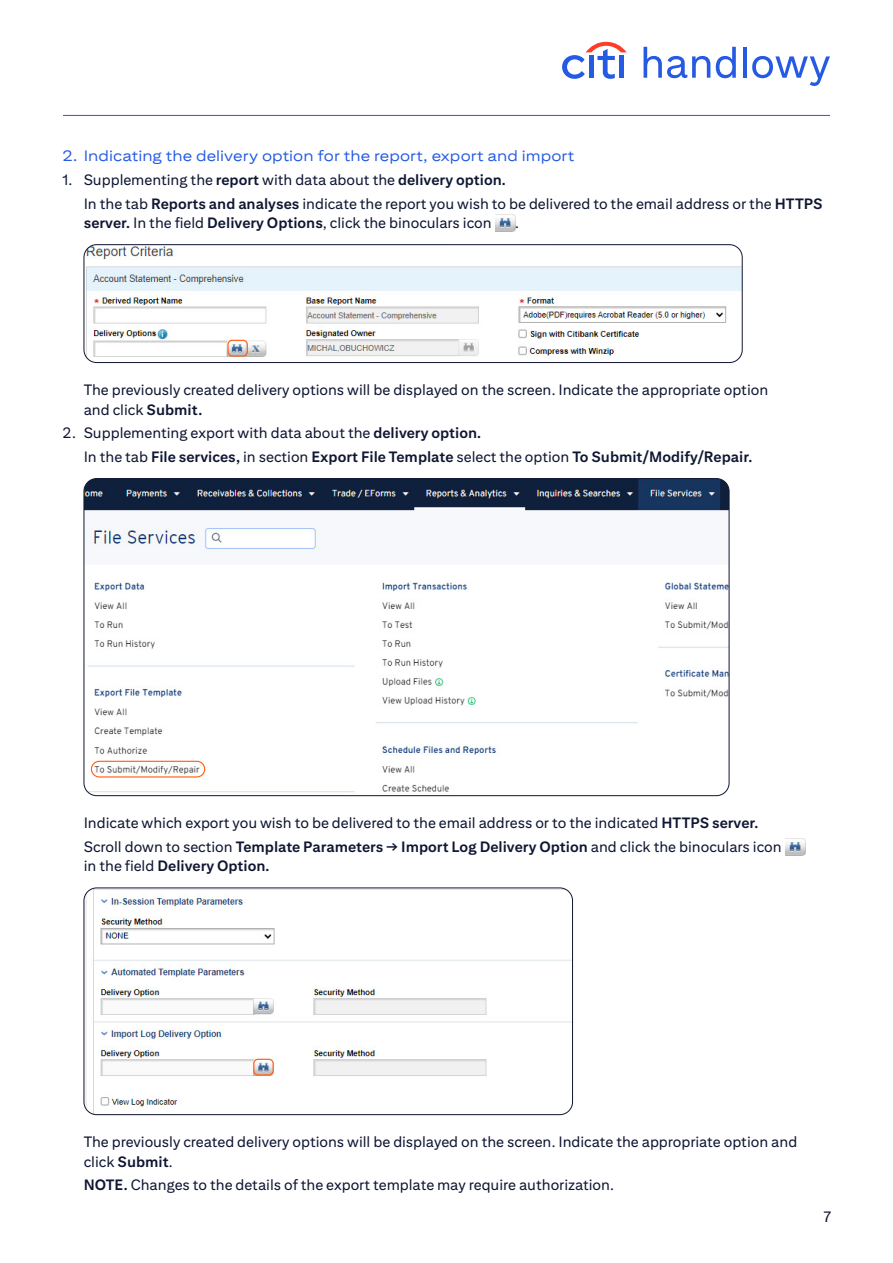
<style>
.page{position:relative;width:893px;height:1263px;background:#fff}
.page>*{position:absolute;margin:0;border:0;box-sizing:border-box;transform-origin:0 0}
.t1{font:15px/23.7px "Citi Sans Text";color:#0f1632}
.t2{font:15px "Citi Sans Display";letter-spacing:.005em;color:#255be3}
.t3{font:700 15px "Citi Sans Text";color:#0f1632}
.s1{font-weight:700}
.s2{font-weight:400}
</style>
<div class="page">
<hr style="left:63px;top:115px;width:767px;height:1px;background:#255be3">
<svg style="left:562px;top:42px;width:65px;height:37px"></svg>
<svg style="left:643px;top:47px;width:67px;height:31px"></svg>
<svg style="left:716px;top:47px;width:20px;height:31px"></svg>
<hr style="left:743px;top:47px;width:4px;height:31px;background:#255be3">
<svg style="left:752px;top:56px;width:78px;height:30px"></svg>
<img style="left:495px;top:215px;width:20px;height:16px">
<img style="left:84px;top:245px;width:658px;height:118px">
<div style="left:84px;top:244px;width:658px;height:119px;border:1px solid #0f1632;border-radius:13px"></div>
<div style="left:227px;top:340px;width:21px;height:16px;border:1px solid #ff5c0b;border-radius:4px"></div>
<img style="left:84px;top:478px;width:645px;height:318px">
<div style="left:91px;top:761px;width:114px;height:16px;border:1px solid #ff5c0b;border-radius:8px"></div>
<img style="left:785px;top:838px;width:20px;height:17px">
<img style="left:84px;top:888px;width:488px;height:227px">
<div style="left:84px;top:888px;width:489px;height:227px;border:1px solid #0f1632;border-radius:13px"></div>
<div style="left:253px;top:1059px;width:21px;height:16px;border:1px solid #ff5c0b;border-radius:4px"></div>
<p class="t2" style="left:63px;top:147px;width:513px">2. Indicating the delivery option for the report, export and import</p>
<p class="t1" style="left:84px;top:167px;width:740px;text-indent:-21px">1. Supplementing the <span class="s1">report</span> with data about the <span class="s1">delivery option.<br></span>In the tab <span class="s1">Reports and analyses</span> indicate the report you wish to be delivered to the email address or the <span class="s1">HTTPS</span></p>
<p class="t1" style="left:84px;top:211px;width:409px"><span class="s1">server.</span> In the field <span class="s1">Delivery Options</span>, click the binoculars icon</p>
<p class="t1" style="left:515px;top:211px;width:5px">.</p>
<p class="t1" style="left:84px;top:380px;width:686px;line-height:19.5px">The previously created delivery options will be displayed on the screen. Indicate the appropriate option and click <span class="s1">Submit.</span></p>
<p class="t1" style="left:84px;top:421px;width:670px;text-indent:-21px">2. Supplementing export with data about the <span class="s1">delivery option.<br></span>In the tab <span class="s1">File services,</span> in section <span class="s1">Export File Template</span> select the option <span class="s1">To Submit/Modify/Repair.</span></p>
<p class="t1" style="left:84px;top:811px;width:699px">Indicate which export you wish to be delivered to the email address or to the indicated <span class="s1">HTTPS server.<br></span>Scroll down to section <span class="s1">Template Parameters → Import Log Delivery Option</span> and click the binoculars icon</p>
<p class="t3" style="left:84px;top:857px;width:187px"><span class="s2">in the field</span> Delivery Option.</p>
<p class="t1" style="left:84px;top:1132px;width:715px;line-height:19.5px">The previously created delivery options will be displayed on the screen. Indicate the appropriate option and click <span class="s1">Submit</span>.</p>
<p class="t1" style="left:84px;top:1173px;width:532px"><span class="s1">NOTE.</span> Changes to the details of the export template may require authorization.</p>
<p class="t1" style="left:824px;top:1205px;width:9px">7</p>
</div>
